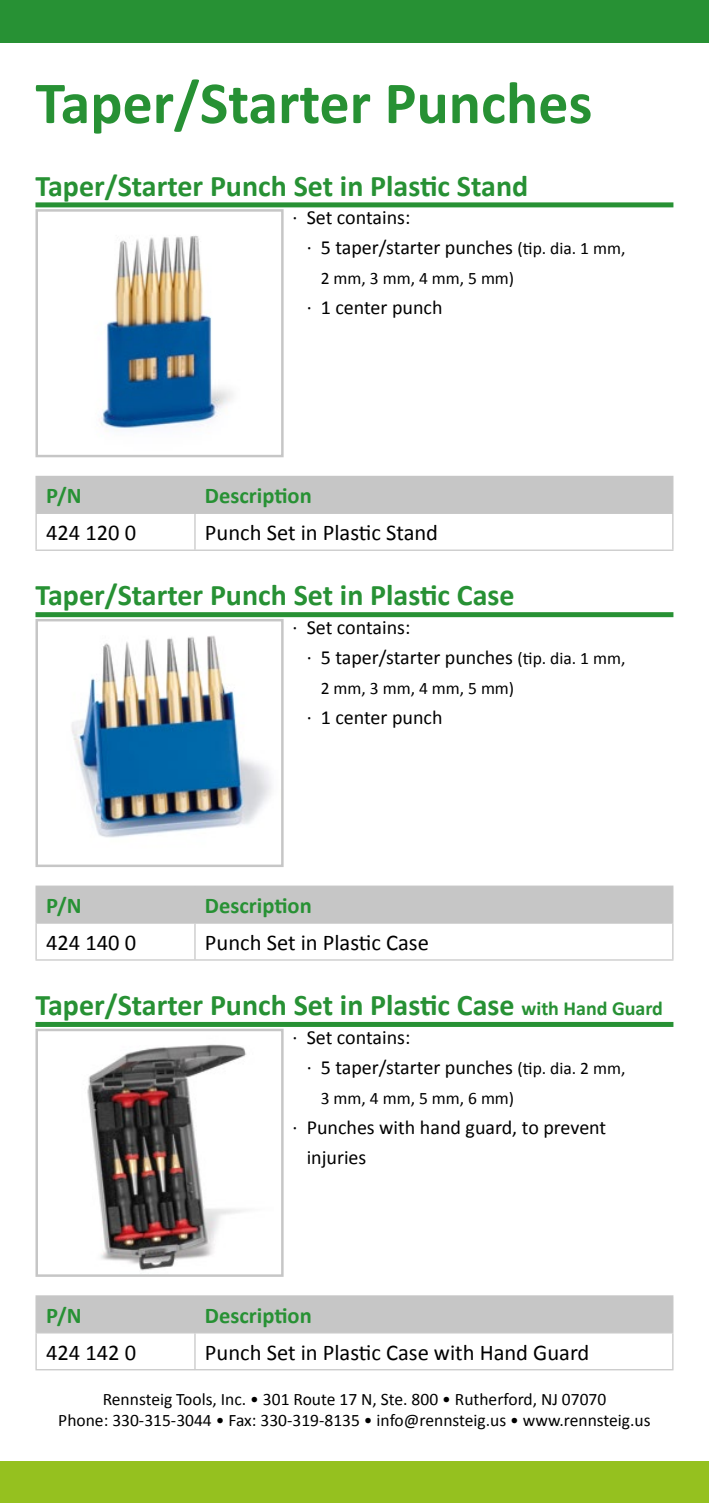
<style>
.page{position:relative;width:709px;height:1503px;background:#fff}
.page>*{position:absolute;margin:0;border:0;box-sizing:border-box;transform-origin:0 0}
.t1{font:700 60px "Calibri";color:#279134}
.t2{font:700 30px "Calibri";color:#279134}
.t3{font:22.5px "Calibri";color:#000}
.t4{font:700 22.5px "Calibri";color:#279134}
.t5{font:20px/30px "Calibri";color:#000}
.t6{font:17.5px/21px "Calibri";color:#000;text-align:center}
.s1{font-size:17.5px}
.s2{font-size:20px;color:#fff}
.s3{font-size:20px}
</style>
<div class="page">
<div style="left:0;top:0;width:709px;height:42px;background:#279134"></div>
<div style="left:0;top:1461px;width:709px;height:41px;background:#95c11f"></div>
<img style="left:99px;top:235px;width:134px;height:197px">
<div style="left:35px;top:209px;width:248px;height:248px;border:2px solid #c6c6c6"></div>
<img style="left:71px;top:635px;width:201px;height:203px">
<div style="left:35px;top:619px;width:248px;height:248px;border:2px solid #c6c6c6"></div>
<img style="left:43px;top:1031px;width:237px;height:240px">
<div style="left:35px;top:1028px;width:248px;height:248px;border:2px solid #c6c6c6"></div>
<div style="left:37px;top:477px;width:635px;height:35px;background:#c6c6c6"></div>
<hr style="left:35px;top:476px;width:160px;height:1px;background:#c6c6c6">
<hr style="left:35px;top:477px;width:2px;height:35px;background:#c6c6c6">
<hr style="left:195px;top:476px;width:478px;height:1px;background:#c6c6c6">
<hr style="left:194px;top:477px;width:2px;height:35px;background:#c6c6c6">
<hr style="left:672px;top:477px;width:1px;height:35px;background:#c6c6c6">
<hr style="left:35px;top:512px;width:160px;height:2px;background:#c6c6c6">
<hr style="left:35px;top:514px;width:2px;height:35px;background:#c6c6c6">
<hr style="left:195px;top:512px;width:478px;height:2px;background:#c6c6c6">
<hr style="left:194px;top:514px;width:2px;height:35px;background:#c6c6c6">
<hr style="left:672px;top:514px;width:1px;height:35px;background:#c6c6c6">
<hr style="left:35px;top:549px;width:160px;height:2px;background:#c6c6c6">
<hr style="left:195px;top:549px;width:478px;height:2px;background:#c6c6c6">
<div style="left:37px;top:886px;width:635px;height:38px;background:#c6c6c6"></div>
<hr style="left:35px;top:885px;width:160px;height:1px;background:#c6c6c6">
<hr style="left:35px;top:886px;width:2px;height:36px;background:#c6c6c6">
<hr style="left:195px;top:885px;width:478px;height:1px;background:#c6c6c6">
<hr style="left:194px;top:886px;width:2px;height:36px;background:#c6c6c6">
<hr style="left:672px;top:886px;width:1px;height:36px;background:#c6c6c6">
<hr style="left:35px;top:922px;width:160px;height:1px;background:#c6c6c6">
<hr style="left:35px;top:923px;width:2px;height:36px;background:#c6c6c6">
<hr style="left:195px;top:922px;width:478px;height:1px;background:#c6c6c6">
<hr style="left:194px;top:923px;width:2px;height:36px;background:#c6c6c6">
<hr style="left:672px;top:923px;width:1px;height:36px;background:#c6c6c6">
<hr style="left:35px;top:959px;width:160px;height:1px;background:#c6c6c6">
<hr style="left:195px;top:959px;width:478px;height:1px;background:#c6c6c6">
<div style="left:37px;top:1296px;width:635px;height:38px;background:#c6c6c6"></div>
<hr style="left:35px;top:1295px;width:160px;height:1px;background:#c6c6c6">
<hr style="left:35px;top:1296px;width:2px;height:36px;background:#c6c6c6">
<hr style="left:195px;top:1295px;width:478px;height:1px;background:#c6c6c6">
<hr style="left:194px;top:1296px;width:2px;height:36px;background:#c6c6c6">
<hr style="left:672px;top:1296px;width:1px;height:36px;background:#c6c6c6">
<hr style="left:35px;top:1332px;width:160px;height:1px;background:#c6c6c6">
<hr style="left:35px;top:1333px;width:2px;height:36px;background:#c6c6c6">
<hr style="left:195px;top:1332px;width:478px;height:1px;background:#c6c6c6">
<hr style="left:194px;top:1333px;width:2px;height:36px;background:#c6c6c6">
<hr style="left:672px;top:1333px;width:1px;height:36px;background:#c6c6c6">
<hr style="left:35px;top:1369px;width:160px;height:1px;background:#c6c6c6">
<hr style="left:195px;top:1369px;width:478px;height:1px;background:#c6c6c6">
<div style="left:35px;top:202px;width:638px;height:5px;background:#279134"></div>
<div style="left:35px;top:612px;width:638px;height:5px;background:#279134"></div>
<div style="left:35px;top:1022px;width:638px;height:5px;background:#279134"></div>
<h1 class="t1" style="left:35px;top:65px;width:558px">Taper/Starter Punches</h1>
<h2 class="t2" style="left:35px;top:166px;width:494px">Taper/Starter Punch Set in Plastic Stand</h2>
<p class="t5" style="left:307px;top:203px;width:320px;text-indent:-14px">· Set contains:<br>· 5 taper/starter punches <span class="s1">(tip. dia. 1 mm,</span></p>
<p class="t6" style="left:307px;top:268px;width:209px"><span class="s2">·</span> 2 mm, 3 mm, 4 mm, 5 mm)</p>
<p class="t5" style="left:307px;top:293px;width:137px">· 1 center punch</p>
<p class="t4" style="left:46px;top:481px;width:37px">P/N</p>
<p class="t4" style="left:205px;top:481px;width:108px">Description</p>
<p class="t3" style="left:46px;top:518px;width:92px">424 120 0</p>
<p class="t3" style="left:205px;top:518px;width:235px">Punch Set in Plastic Stand</p>
<h2 class="t2" style="left:35px;top:576px;width:480px">Taper/Starter Punch Set in Plastic Case</h2>
<p class="t5" style="left:307px;top:612px;width:320px;text-indent:-14px">· Set contains:<br>· 5 taper/starter punches <span class="s1">(tip. dia. 1 mm,</span></p>
<p class="t6" style="left:307px;top:677px;width:209px"><span class="s2">·</span> 2 mm, 3 mm, 4 mm, 5 mm)</p>
<p class="t5" style="left:307px;top:702px;width:137px">· 1 center punch</p>
<p class="t4" style="left:46px;top:891px;width:37px">P/N</p>
<p class="t4" style="left:205px;top:891px;width:108px">Description</p>
<p class="t3" style="left:46px;top:928px;width:92px">424 140 0</p>
<p class="t3" style="left:205px;top:928px;width:225px">Punch Set in Plastic Case</p>
<h2 class="t2" style="left:35px;top:986px;width:629px">Taper/Starter Punch Set in Plastic Case <span class="s3">with Hand Guard</span></h2>
<p class="t5" style="left:307px;top:1022px;width:320px;text-indent:-14px">· Set contains:<br>· 5 taper/starter punches <span class="s1">(tip. dia. 2 mm,</span></p>
<p class="t6" style="left:307px;top:1087px;width:209px"><span class="s2">·</span> 3 mm, 4 mm, 5 mm, 6 mm)</p>
<p class="t5" style="left:307px;top:1112px;width:301px;text-indent:-14px">· Punches with hand guard, to prevent injuries</p>
<p class="t4" style="left:46px;top:1300px;width:37px">P/N</p>
<p class="t4" style="left:205px;top:1300px;width:108px">Description</p>
<p class="t3" style="left:46px;top:1337px;width:92px">424 142 0</p>
<p class="t3" style="left:205px;top:1337px;width:386px">Punch Set in Plastic Case with Hand Guard</p>
<p class="t6" style="left:58px;top:1388px;width:594px">Rennsteig Tools, Inc. • 301 Route 17 N, Ste. 800 • Rutherford, NJ 07070<br>Phone: 330-315-3044 • Fax: 330-319-8135 • info@rennsteig.us • www.rennsteig.us</p>
</div>
